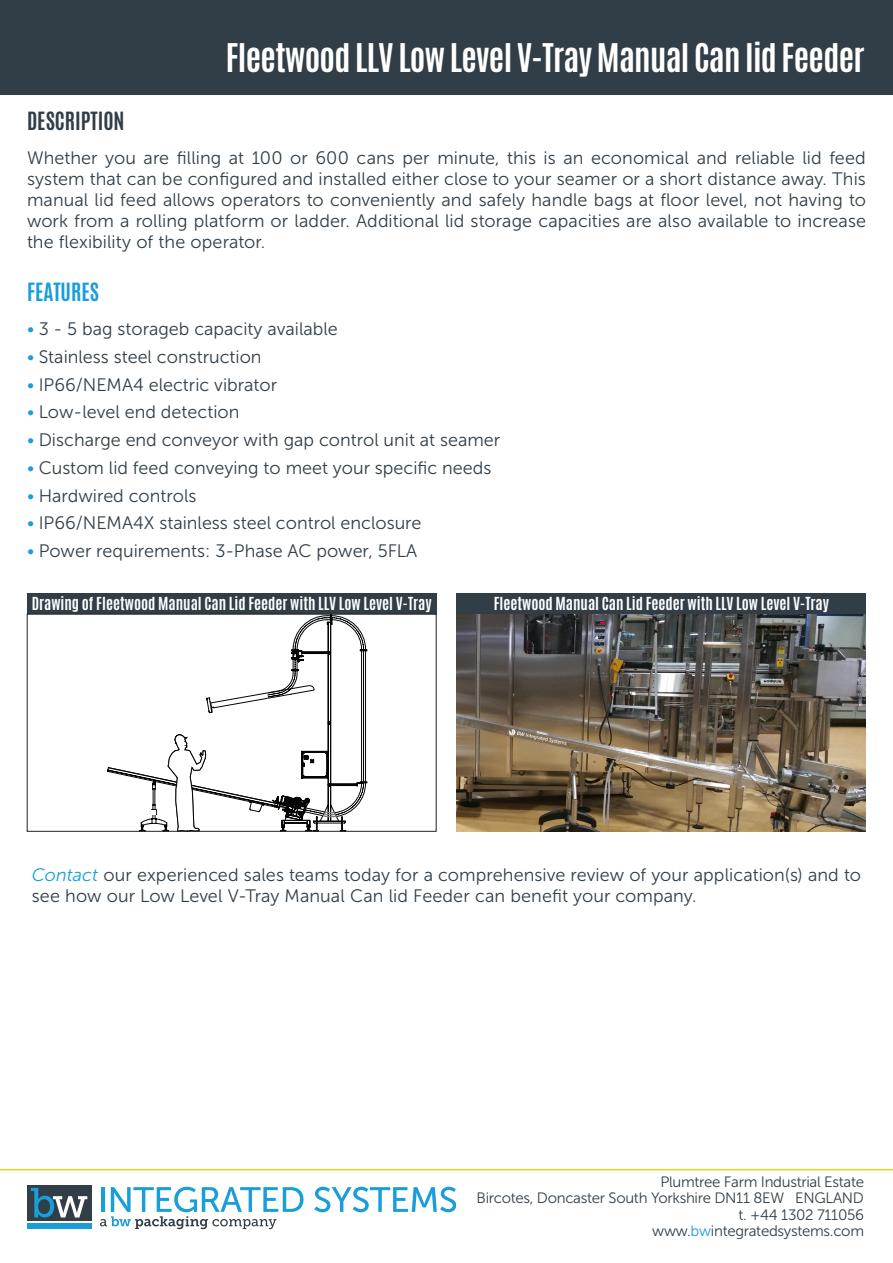
<style>
.page{position:relative;width:893px;height:1263px;background:#fff}
.page>*{position:absolute;margin:0;border:0;box-sizing:border-box;transform-origin:0 0}
.Page_2_-_Top_Title{font:700 33px "Antonio";letter-spacing:-.02em;color:#fff}
.Page_2_-_1st_Header_Text{font:700 21px "Antonio";color:#313e48}
.Page_2_-_Second_Header_text{font:700 21px "Antonio";color:#199eda}
.Page_2_-_Content_Gray_12_pt{font:18px/21px "Museo Sans 300";color:#313e48;text-align:justify}
.t1{font:15px/16.5px "Museo Sans 300";letter-spacing:-.02em;color:#313e48;text-align:right}
.Page_2_-_Caption_Text{font:700 15px "Antonio";color:#fff}
.s1{color:#199eda}
.s2{font-style:italic;color:#199eda}
</style>
<div class="page">
<div style="left:0;top:0;width:893px;height:94px;background:#313e48"></div>
<div style="left:27px;top:1185px;width:64px;height:36px;background:#313e48"></div>
<div style="left:27px;top:1222px;width:64px;height:7px;background:#199eda"></div>
<svg style="left:31px;top:1188px;width:56px;height:29px"></svg>
<svg style="left:314px;top:1187px;width:142px;height:25px"></svg>
<svg style="left:100px;top:1187px;width:203px;height:42px"></svg>
<hr style="left:0;top:1169px;width:893px;height:1px;background:#d2dd25">
<div style="left:27px;top:593px;width:409px;height:22px;background:#313e48"></div>
<svg style="left:107px;top:616px;width:260px;height:213px"></svg>
<div style="left:457px;top:593px;width:409px;height:22px;background:#313e48"></div>
<img style="left:457px;top:614px;width:409px;height:217px">
<hr style="left:0;top:714px;width:1px;height:82px;background:#313e48">
<p class="Page_2_-_Top_Title" style="left:226px;top:33px;width:640px">Fleetwood LLV Low Level V-Tray Manual Can lid Feeder</p>
<p class="Page_2_-_1st_Header_Text" style="left:27px;top:105px;width:99px">DESCRIPTION</p>
<p class="Page_2_-_Content_Gray_12_pt" style="left:27px;top:147px;width:840px">Whether you are filling at 100 or 600 cans per minute, this is an economical and reliable lid feed system that can be configured and installed either close to your seamer or a short distance away. This manual lid feed allows operators to conveniently and safely handle bags at floor level, not having to work from a rolling platform or ladder. Additional lid storage capacities are also available to increase the flexibility of the operator.</p>
<p class="Page_2_-_Second_Header_text" style="left:27px;top:276px;width:73px">FEATURES</p>
<p class="Page_2_-_Content_Gray_12_pt" style="left:27px;top:319px;width:312px"><span class="s1">•</span> 3 - 5 bag storageb capacity available</p>
<p class="Page_2_-_Content_Gray_12_pt" style="left:27px;top:346px;width:236px"><span class="s1">•</span> Stainless steel construction</p>
<p class="Page_2_-_Content_Gray_12_pt" style="left:27px;top:374px;width:252px"><span class="s1">•</span> IP66/NEMA4 electric vibrator</p>
<p class="Page_2_-_Content_Gray_12_pt" style="left:27px;top:402px;width:214px"><span class="s1">•</span> Low-level end detection</p>
<p class="Page_2_-_Content_Gray_12_pt" style="left:27px;top:430px;width:475px"><span class="s1">•</span> Discharge end conveyor with gap control unit at seamer</p>
<p class="Page_2_-_Content_Gray_12_pt" style="left:27px;top:457px;width:466px"><span class="s1">•</span> Custom lid feed conveying to meet your specific needs</p>
<p class="Page_2_-_Content_Gray_12_pt" style="left:27px;top:485px;width:171px"><span class="s1">•</span> Hardwired controls</p>
<p class="Page_2_-_Content_Gray_12_pt" style="left:27px;top:513px;width:396px"><span class="s1">•</span> IP66/NEMA4X stainless steel control enclosure</p>
<p class="Page_2_-_Content_Gray_12_pt" style="left:27px;top:541px;width:392px"><span class="s1">•</span> Power requirements: 3-Phase AC power, 5FLA</p>
<p class="Page_2_-_Caption_Text" style="left:32px;top:593px;width:401px">Drawing of Fleetwood Manual Can Lid Feeder with LLV Low Level V-Tray</p>
<p class="Page_2_-_Caption_Text" style="left:494px;top:593px;width:337px">Fleetwood Manual Can Lid Feeder with LLV Low Level V-Tray</p>
<p class="Page_2_-_Content_Gray_12_pt" style="left:32px;top:864px;width:831px"><span class="s2">Contact</span> our experienced sales teams today for a comprehensive review of your application(s) and to see how our Low Level V-Tray Manual Can lid Feeder can benefit your company.</p>
<p class="t1" style="left:477px;top:1173px;width:389px">Plumtree Farm Industrial Estate<br>Bircotes, Doncaster South Yorkshire DN11 8EW ENGLAND t. +44 1302 711056<br>www.<span class="s1">bw</span>integratedsystems.com</p>
</div>
